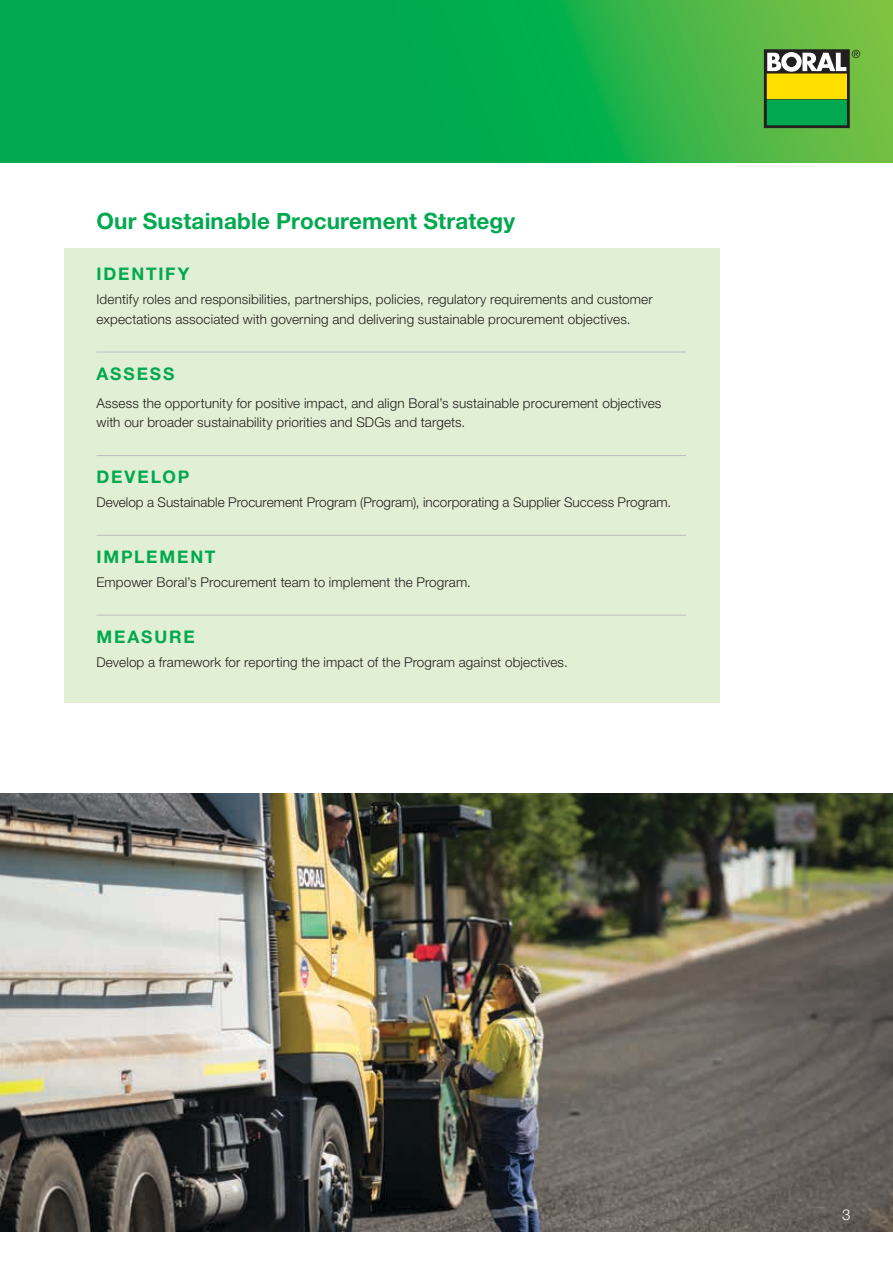
<style>
.page{position:relative;width:893px;height:1263px;background:#fff}
.page>*{position:absolute;margin:0;border:0;box-sizing:border-box;transform-origin:0 0}
.t1{font:700 22.5px "Helvetica Neue LT Std";letter-spacing:.005em;color:#00a94f}
.t2{font:700 17.4px "Helvetica Neue LT Std";letter-spacing:.105em;color:#00a94f}
.t3{font:300 15px "Helvetica Neue LT Std";color:#fff}
.t4{font:300 13.5px/19.5px "Helvetica Neue LT Std";letter-spacing:.01em;color:#231f20}
</style>
<div class="page">
<svg style="left:0;top:0;width:893px;height:163px;background:#17ae4c"></svg>
<svg style="left:766px;top:52px;width:81px;height:74px"></svg>
<div style="left:764px;top:50px;width:85px;height:78px;border:1px solid #231f20"></div>
<div style="left:767px;top:74px;width:79px;height:25px;background:#ffde00"></div>
<div style="left:767px;top:100px;width:79px;height:25px;background:#00a94f"></div>
<svg style="left:767px;top:52px;width:79px;height:20px"></svg>
<svg style="left:852px;top:50px;width:8px;height:8px"></svg>
<div style="left:65px;top:248px;width:655px;height:454px;background:#e1efd4"></div>
<img style="left:0;top:794px;width:893px;height:438px">
<hr style="left:97px;top:352px;width:589px;height:1px;background:#bcbec0">
<hr style="left:97px;top:455px;width:589px;height:1px;background:#bcbec0">
<hr style="left:97px;top:535px;width:589px;height:1px;background:#bcbec0">
<hr style="left:97px;top:615px;width:589px;height:1px;background:#bcbec0">
<h1 class="t1" style="left:97px;top:207px;width:420px">Our Sustainable Procurement Strategy</h1>
<p class="t2" style="left:97px;top:263px;width:95px">IDENTIFY</p>
<p class="t4" style="left:97px;top:289px;width:558px">Identify roles and responsibilities, partnerships, policies, regulatory requirements and customer expectations associated with governing and delivering sustainable procurement objectives.</p>
<p class="t2" style="left:97px;top:363px;width:79px">ASSESS</p>
<p class="t4" style="left:97px;top:393px;width:566px">Assess the opportunity for positive impact, and align Boral’s sustainable procurement objectives with our broader sustainability priorities and SDGs and targets.</p>
<p class="t2" style="left:97px;top:466px;width:94px">DEVELOP</p>
<p class="t4" style="left:97px;top:492px;width:576px">Develop a Sustainable Procurement Program (Program), incorporating a Supplier Success Program.</p>
<p class="t2" style="left:97px;top:546px;width:121px">IMPLEMENT</p>
<p class="t4" style="left:97px;top:572px;width:376px">Empower Boral’s Procurement team to implement the Program.</p>
<p class="t2" style="left:97px;top:626px;width:100px">MEASURE</p>
<p class="t4" style="left:97px;top:652px;width:473px">Develop a framework for reporting the impact of the Program against objectives.</p>
<p class="t3" style="left:842px;top:1206px;width:10px">3</p>
</div>
